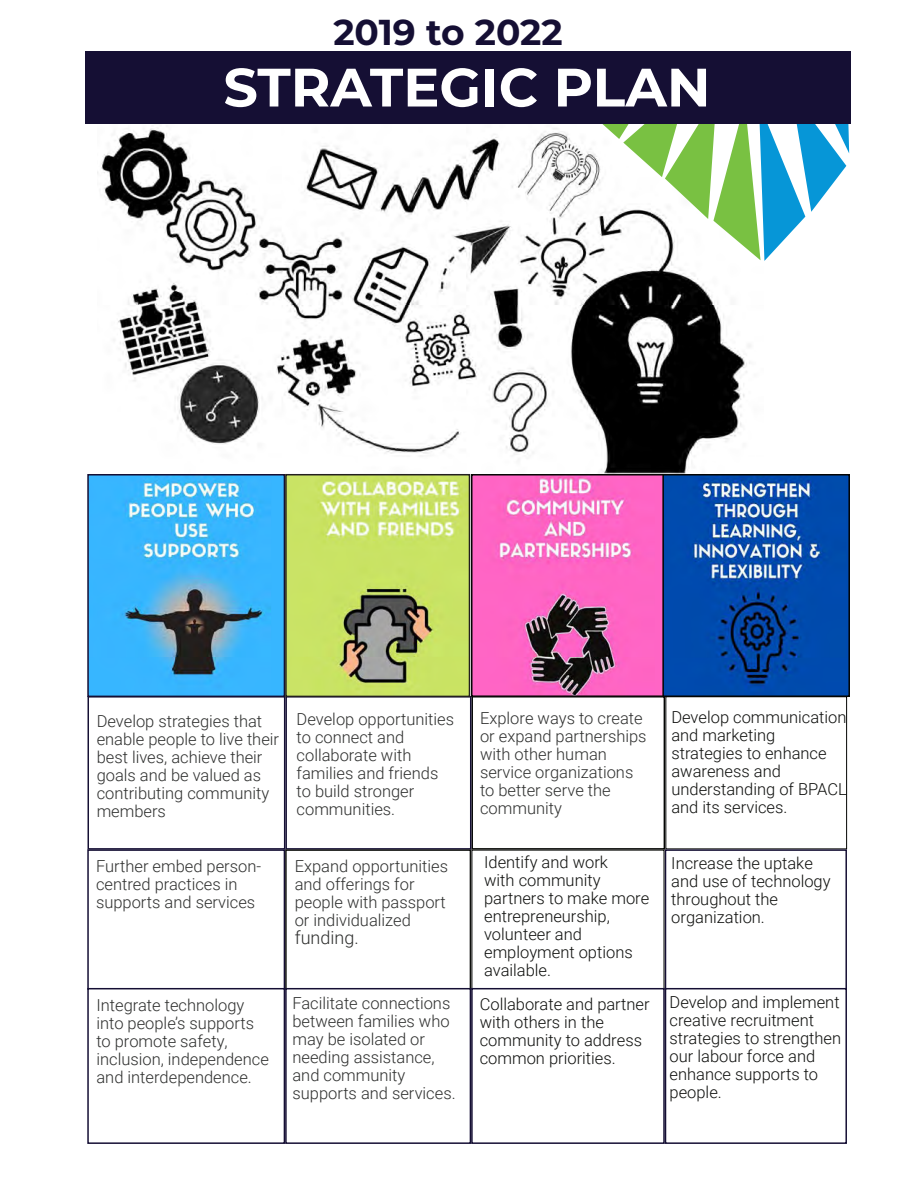
<style>
.page{position:relative;width:918px;height:1188px;background:#fff}
.page>*{position:absolute;margin:0;border:0;box-sizing:border-box;transform-origin:0 0}
.t1{font:700 54px "Montserrat";color:#fff}
.t2{font:700 36px "Montserrat";color:#150f34}
.Title_Point_Acent_Le{font:300 18px "Roboto";color:#2e2f2e}
.Title_Point_Acent_Le-2{font:300 16.5px/18px "Roboto";color:#2e2f2e}
.Title_Point_Acent_Le-3{font:300 16.5px/18px "Roboto";color:#0e0f0d}
</style>
<div class="page">
<img style="left:97px;top:128px;width:654px;height:349px">
<svg style="left:596px;top:124px;width:253px;height:137px"></svg>
<div style="left:88px;top:696px;width:197px;height:154px;background:#fff;border:2px solid #150f34"></div>
<div style="left:471px;top:696px;width:194px;height:154px;background:#fff;border:2px solid #040503"></div>
<div style="left:285px;top:696px;width:186px;height:154px;background:#fff;border:2px solid #150f34"></div>
<img style="left:90px;top:477px;width:192px;height:217px">
<div style="left:87px;top:474px;width:198px;height:223px;border:2px solid #150f34"></div>
<img style="left:288px;top:477px;width:179px;height:217px">
<div style="left:285px;top:474px;width:185px;height:223px;border:2px solid #231f20"></div>
<img style="left:474px;top:477px;width:188px;height:217px">
<div style="left:471px;top:474px;width:199px;height:223px;border:2px solid #040503"></div>
<img style="left:665px;top:477px;width:182px;height:217px">
<div style="left:662px;top:474px;width:188px;height:223px;border:2px solid #040503"></div>
<div style="left:87px;top:849px;width:198px;height:141px;background:#fff;border:2px solid #150f34"></div>
<div style="left:665px;top:849px;width:182px;height:141px;background:#fff;border:2px solid #150f34"></div>
<div style="left:285px;top:849px;width:186px;height:141px;background:#fff;border:2px solid #0e0f0d"></div>
<div style="left:87px;top:988px;width:198px;height:156px;background:#fff;border:2px solid #150f34"></div>
<div style="left:665px;top:988px;width:182px;height:156px;background:#fff;border:2px solid #150f34"></div>
<div style="left:471px;top:988px;width:194px;height:156px;background:#fff;border:2px solid #150f34"></div>
<div style="left:285px;top:988px;width:186px;height:156px;background:#fff;border:2px solid #150f34"></div>
<div style="left:85px;top:51px;width:766px;height:73px;background:#150f34"></div>
<p class="t2" style="left:333px;top:6px;width:231px">2019 to 2022</p>
<h1 class="t1" style="left:223px;top:48px;width:489px">STRATEGIC PLAN</h1>
<p class="Title_Point_Acent_Le-2" style="left:97px;top:711px;width:184px">Develop strategies that enable people to live their best lives, achieve their goals and be valued as contributing community members</p>
<p class="Title_Point_Acent_Le-2" style="left:480px;top:709px;width:168px">Explore ways to create or expand partnerships with other human service organizations to better serve the community</p>
<p class="Title_Point_Acent_Le-3" style="left:671px;top:707px;width:177px">Develop communication and marketing strategies to enhance awareness and understanding of BPACL and its services.</p>
<p class="Title_Point_Acent_Le-2" style="left:297px;top:710px;width:159px">Develop opportunities to connect and collaborate with families and friends to build stronger communities.</p>
<p class="Title_Point_Acent_Le-2" style="left:96px;top:857px;width:167px">Further embed person&shy;centred practices in supports and services</p>
<p class="Title_Point_Acent_Le-2" style="left:295px;top:856px;width:155px">Expand opportunities and offerings for people with passport or individualized</p>
<p class="Title_Point_Acent_Le" style="left:295px;top:925px;width:65px">funding.</p>
<p class="Title_Point_Acent_Le-3" style="left:484px;top:853px;width:167px">Identify and work<br>with community partners to make more entrepreneurship, volunteer and employment options available.</p>
<p class="Title_Point_Acent_Le-3" style="left:671px;top:853px;width:161px">Increase the uptake and use of technology throughout the organization.</p>
<p class="Title_Point_Acent_Le-2" style="left:96px;top:996px;width:174px">Integrate technology into people’s supports to promote safety, inclusion, independence and interdependence.</p>
<p class="Title_Point_Acent_Le-2" style="left:292px;top:994px;width:165px">Facilitate connections between families who may be isolated or needing assistance, and community supports and services.</p>
<p class="Title_Point_Acent_Le-3" style="left:480px;top:995px;width:171px">Collaborate and partner with others in the community to address common priorities.</p>
<p class="Title_Point_Acent_Le-3" style="left:670px;top:992px;width:173px">Develop and implement creative recruitment strategies to strengthen our labour force and enhance supports to people.</p>
</div>
